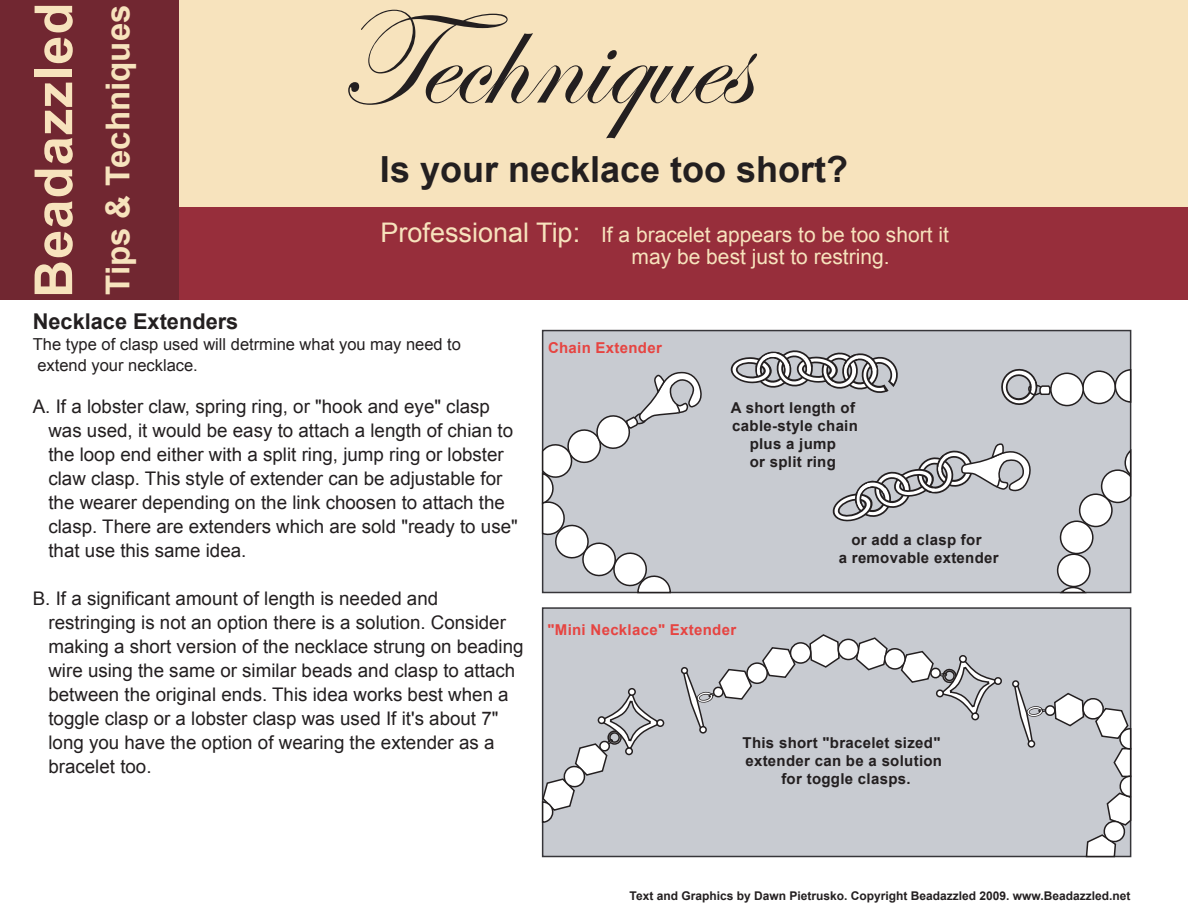
<style>
.page{position:relative;width:1188px;height:918px;background:#fff}
.page>*{position:absolute;margin:0;border:0;box-sizing:border-box;transform-origin:0 0}
.t1{font:137.4px "Edwardian Script ITC";color:#231f20}
.t2{font:700 52.5px "Arial";letter-spacing:.02em;color:#f7e3bd}
.t3{font:700 36px "Arial";color:#231f20}
.t4{font:700 33px "Arial";color:#f7e3bd}
.t5{font:700 21.75px "Arial";color:#231f20}
.t6{font:21px/22.5px "Arial";color:#f7e3bd}
.t7{font:18.75px/24px "Arial";color:#231f20}
.t8{font:16.5px/21px "Arial";color:#231f20}
.t9{font:700 15px/18px "Arial";letter-spacing:.02em;color:#231f20;text-align:center}
.t10{font:700 15px "Arial";letter-spacing:.02em;color:#e64441}
.t11{font:700 12px "Arial";color:#231f20}
.s1{font-size:27px}
</style>
<div class="page">
<div style="left:542px;top:330px;width:589px;height:263px;background:#c8cbd1;border:2px solid #363539"></div>
<div style="left:542px;top:607px;width:589px;height:250px;background:#c8cbd1;border:2px solid #363539"></div>
<div style="left:178px;top:0;width:1010px;height:207px;background:#f7e3bd"></div>
<div style="left:178px;top:207px;width:1010px;height:93px;background:#972e3b"></div>
<div style="left:0;top:0;width:178px;height:207px;background:#712731"></div>
<div style="left:0;top:207px;width:178px;height:93px;background:#712731"></div>
<div style="left:1082px;top:370px;width:34px;height:35px;background:#fff;border:2px solid #231f20;border-radius:50%"></div>
<svg style="left:1114px;top:368px;width:18px;height:36px"></svg>
<svg style="left:1101px;top:449px;width:31px;height:55px"></svg>
<div style="left:1079px;top:493px;width:34px;height:35px;background:#fff;border:2px solid #231f20;border-radius:50%"></div>
<div style="left:1059px;top:520px;width:35px;height:35px;background:#fff;border:2px solid #231f20;border-radius:50%"></div>
<div style="left:1057px;top:553px;width:34px;height:35px;background:#fff;border:2px solid #231f20;border-radius:50%"></div>
<svg style="left:1058px;top:586px;width:29px;height:8px"></svg>
<svg style="left:541px;top:371px;width:161px;height:223px"></svg>
<div style="left:1050px;top:372px;width:34px;height:35px;background:#fff;border:2px solid #231f20;border-radius:50%"></div>
<svg style="left:1001px;top:368px;width:53px;height:37px"></svg>
<svg style="left:730px;top:350px;width:168px;height:43px"></svg>
<svg style="left:832px;top:443px;width:199px;height:79px"></svg>
<svg style="left:1012px;top:680px;width:7px;height:7px"></svg>
<svg style="left:699px;top:726px;width:8px;height:8px"></svg>
<svg style="left:762px;top:646px;width:34px;height:32px"></svg>
<svg style="left:809px;top:634px;width:32px;height:34px"></svg>
<svg style="left:854px;top:637px;width:35px;height:34px"></svg>
<div style="left:790px;top:642px;width:22px;height:22px;background:#fff;border:2px solid #231f20;border-radius:50%"></div>
<div style="left:746px;top:662px;width:22px;height:22px;background:#fff;border:2px solid #231f20;border-radius:50%"></div>
<div style="left:838px;top:639px;width:21px;height:21px;background:#fff;border:2px solid #231f20;border-radius:50%"></div>
<div style="left:884px;top:648px;width:22px;height:22px;background:#fff;border:2px solid #231f20;border-radius:50%"></div>
<svg style="left:656px;top:719px;width:8px;height:8px"></svg>
<svg style="left:628px;top:688px;width:8px;height:8px"></svg>
<svg style="left:994px;top:677px;width:8px;height:8px"></svg>
<svg style="left:541px;top:695px;width:118px;height:129px"></svg>
<svg style="left:1013px;top:685px;width:119px;height:173px"></svg>
<svg style="left:682px;top:668px;width:71px;height:63px"></svg>
<svg style="left:900px;top:650px;width:97px;height:71px"></svg>
<h2 class="t2" style="left:24px;top:298px;width:297px;rotate:-90deg">Beadazzled</h2>
<h3 class="t4" style="left:99px;top:295px;width:292px;rotate:-90deg">Tips &amp; Techniques</h3>
<h1 class="t1" style="left:338px;top:-15px;width:412px">Techniques</h1>
<h3 class="t3" style="left:380px;top:149px;width:470px">Is your necklace too short?</h3>
<p class="t6" style="left:632px;top:223px;width:319px;text-indent:-251px"><span class="s1">Professional Tip:</span> If a bracelet appears to be too short it may be best just to restring.</p>
<p class="t5" style="left:33px;top:309px;width:207px">Necklace Extenders</p>
<p class="t8" style="left:33px;top:333px;width:430px">The type of clasp used will detrmine what you may need to extend your necklace.</p>
<p class="t7" style="left:48px;top:394px;width:471px;text-indent:-16px">A. If a lobster claw, spring ring, or "hook and eye" clasp was used, it would be easy to attach a length of chian to the loop end either with a split ring, jump ring or lobster claw clasp. This style of extender can be adjustable for the wearer depending on the link choosen to attach the clasp. There are extenders which are sold "ready to use" that use this same idea.</p>
<p class="t7" style="left:48px;top:586px;width:477px;text-indent:-16px">B. If a significant amount of length is needed and restringing is not an option there is a solution. Consider making a short version of the necklace strung on beading wire using the same or similar beads and clasp to attach between the original ends. This idea works best when a toggle clasp or a lobster clasp was used If it's about 7" long you have the option of wearing the extender as a bracelet too.</p>
<p class="t10" style="left:548px;top:339px;width:115px">Chain Extender</p>
<p class="t9" style="left:731px;top:398px;width:129px">A short length of cable-style chain plus a jump<br>or split ring</p>
<p class="t9" style="left:839px;top:530px;width:161px">or add a clasp for<br>a removable extender</p>
<p class="t10" style="left:548px;top:621px;width:190px">"Mini Necklace" Extender</p>
<p class="t9" style="left:743px;top:733px;width:201px">This short "bracelet sized" extender can be a solution for toggle clasps.</p>
<p class="t11" style="left:630px;top:889px;width:502px">Text and Graphics by Dawn Pietrusko. Copyright Beadazzled 2009. www.Beadazzled.net</p>
</div>
